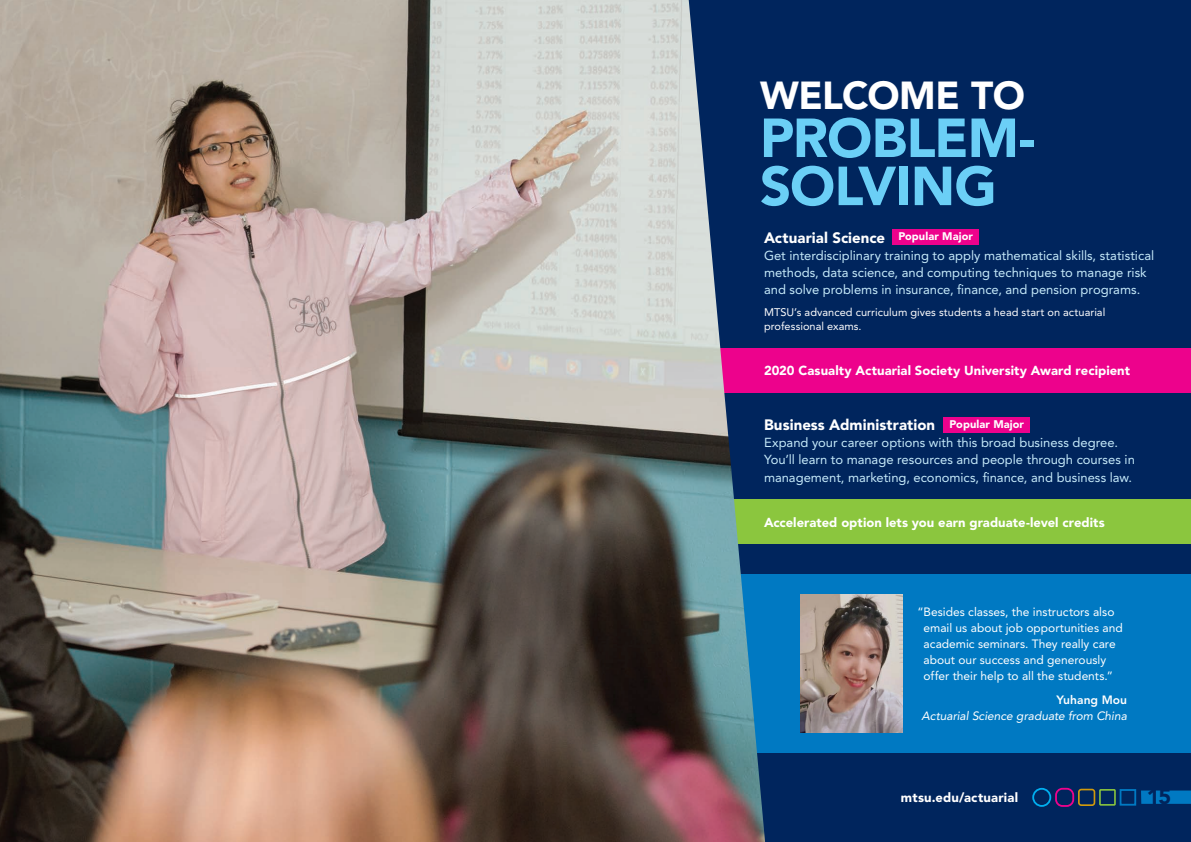
<style>
.page{position:relative;width:1191px;height:842px;background:#00255d}
.page>*{position:absolute;margin:0;border:0;box-sizing:border-box;transform-origin:0 0}
.t1{font:900 54.4px/48.1px "Avenir LT Pro";letter-spacing:-.015em;color:#6bcff6}
.t2{font:900 38.8px "Avenir LT Pro";letter-spacing:-.015em;color:#fff}
.t3{font:900 21.6px "Avenir LT Pro";color:#00255d}
.t4{font:900 15px "Avenir LT Pro";letter-spacing:.005em;color:#fff}
.t5{font:13px/17px "Avenir LT Pro";color:#c6eafa}
.t6{font:900 13px "Avenir LT Pro";letter-spacing:.005em;color:#fff}
.t7{font:12px/16px "Avenir LT Pro";color:#fff}
.t8{font:italic 12px "Avenir LT Pro";letter-spacing:-.005em;color:#fff}
.t9{font:800 12px "Avenir LT Pro";color:#fff}
.t10{font:11px/14px "Avenir LT Pro";letter-spacing:.005em;color:#fff}
.t11{font:900 11px "Avenir LT Pro";letter-spacing:.01em;color:#fff}
</style>
<div class="page">
<div style="left:732px;top:574px;width:459px;height:179px;background:#0079c2"></div>
<img style="left:800px;top:594px;width:102px;height:138px">
<div style="left:710px;top:500px;width:481px;height:44px;background:#8bc63e"></div>
<div style="left:710px;top:348px;width:481px;height:45px;background:#ed028c"></div>
<img style="left:0;top:0;width:765px;height:842px">
<div style="left:1141px;top:790px;width:50px;height:14px;background:#0079c2"></div>
<div style="left:1119px;top:789px;width:17px;height:17px;border:2px solid #0079c2"></div>
<div style="left:1099px;top:789px;width:16px;height:17px;border:2px solid #8bc63e"></div>
<div style="left:1078px;top:789px;width:17px;height:17px;border:2px solid #d0990c;border-radius:3px"></div>
<div style="left:1055px;top:788px;width:19px;height:19px;border:2px solid #ed028c;border-radius:6px"></div>
<div style="left:1032px;top:788px;width:19px;height:19px;border:2px solid #00aeef;border-radius:50%"></div>
<div style="left:892px;top:229px;width:87px;height:16px;background:#ed028c"></div>
<div style="left:943px;top:417px;width:87px;height:15px;background:#ed028c"></div>
<h2 class="t2" style="left:760px;top:72px;width:266px">WELCOME TO</h2>
<h1 class="t1" style="left:760px;top:114px;width:277px">PROBLEM-<br>SOLVING</h1>
<p class="t4" style="left:764px;top:228px;width:123px">Actuarial Science</p>
<p class="t5" style="left:764px;top:247px;width:392px">Get interdisciplinary training to apply mathematical skills, statistical methods, data science, and computing techniques to manage risk and solve problems in insurance, finance, and pension programs.</p>
<p class="t10" style="left:764px;top:305px;width:343px">MTSU’s advanced curriculum gives students a head start on actuarial professional exams.</p>
<p class="t11" style="left:898px;top:230px;width:76px">Popular Major</p>
<p class="t6" style="left:764px;top:362px;width:367px">2020 Casualty Actuarial Society University Award recipient</p>
<p class="t4" style="left:764px;top:416px;width:173px">Business Administration</p>
<p class="t5" style="left:764px;top:434px;width:372px">Expand your career options with this broad business degree.<br>You’ll learn to manage resources and people through courses in management, marketing, economics, finance, and business law.</p>
<p class="t11" style="left:949px;top:418px;width:76px">Popular Major</p>
<p class="t6" style="left:764px;top:514px;width:342px">Accelerated option lets you earn graduate-level credits</p>
<p class="t7" style="left:923px;top:603px;width:201px;text-indent:-6px">“Besides classes, the instructors also email us about job opportunities and academic seminars. They really care about our success and generously offer their help to all the students.”</p>
<p class="t9" style="left:1056px;top:693px;width:72px">Yuhang Mou</p>
<p class="t8" style="left:921px;top:708px;width:207px">Actuarial Science graduate from China</p>
<p class="t6" style="left:901px;top:790px;width:119px">mtsu.edu/actuarial</p>
<h3 class="t3" style="left:1147px;top:784px;width:26px">15</h3>
</div>
